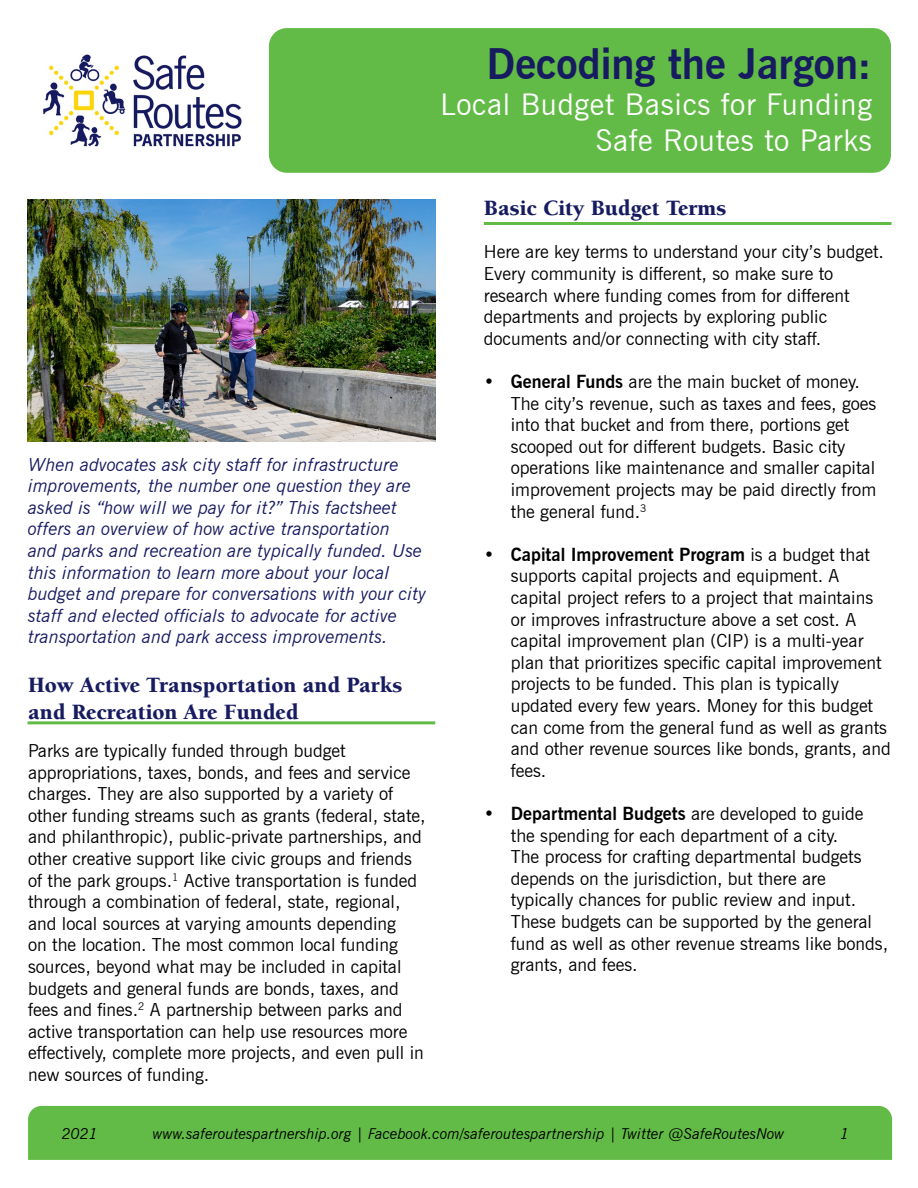
<style>
.page{position:relative;width:918px;height:1188px;background:#fff}
.page>*{position:absolute;margin:0;border:0;box-sizing:border-box;transform-origin:0 0}
.t1{font:700 42px "News Gothic BT";color:#171b60}
.t2{font:30px/36px "News Gothic BT";letter-spacing:.025em;color:#fff;text-align:right}
.t3{font:900 22.5px/27px "Berkeley Std";color:#171b60}
.t4{font:18px/21.6px "News Gothic BT";color:#000}
.t5{font:italic 18px/21.6px "News Gothic BT";color:#171b60}
.t6{font:italic 15px "News Gothic BT";color:#000}
.s1{font-weight:700}
</style>
<div class="page">
<div style="left:28px;top:1106px;width:864px;height:54px;background:#62bb46"></div>
<img style="left:43px;top:54px;width:199px;height:93px">
<div style="left:269px;top:28px;width:622px;height:145px;background:#62bb46;border-radius:18px"></div>
<img style="left:28px;top:199px;width:408px;height:243px">
<hr style="left:28px;top:721px;width:407px;height:3px;background:#62bb46">
<hr style="left:484px;top:222px;width:408px;height:3px;background:#62bb46">
<h1 class="t1" style="left:487px;top:39px;width:387px">Decoding the Jargon:</h1>
<h2 class="t2" style="left:440px;top:87px;width:433px">Local Budget Basics for Funding<br>Safe Routes to Parks</h2>
<p class="t5" style="left:28px;top:453px;width:400px">When advocates ask city staff for infrastructure improvements, the number one question they are asked is “how will we pay for it?” This factsheet offers an overview of how active transportation<br>and parks and recreation are typically funded. Use this information to learn more about your local budget and prepare for conversations with your city staff and elected officials to advocate for active transportation and park access improvements.</p>
<p class="t3" style="left:28px;top:672px;width:376px">How Active Transportation and Parks and Recreation Are Funded</p>
<p class="t4" style="left:28px;top:740px;width:399px">Parks are typically funded through budget appropriations, taxes, bonds, and fees and service charges. They are also supported by a variety of other funding streams such as grants (federal, state, and philanthropic), public-private partnerships, and other creative support like civic groups and friends of the park groups.<sup>1</sup> Active transportation is funded through a combination of federal, state, regional, and local sources at varying amounts depending<br>on the location. The most common local funding sources, beyond what may be included in capital budgets and general funds are bonds, taxes, and fees and fines.<sup>2</sup> A partnership between parks and active transportation can help use resources more effectively, complete more projects, and even pull in new sources of funding.</p>
<p class="t3" style="left:484px;top:195px;width:244px">Basic City Budget Terms</p>
<p class="t4" style="left:484px;top:241px;width:402px">Here are key terms to understand your city’s budget.<br>Every community is different, so make sure to research where funding comes from for different departments and projects by exploring public documents and/or connecting with city staff.</p>
<p class="t4" style="left:511px;top:371px;width:367px;text-indent:-27px"><span class="s1">• General Funds</span> are the main bucket of money.<br>The city’s revenue, such as taxes and fees, goes into that bucket and from there, portions get scooped out for different budgets. Basic city operations like maintenance and smaller capital improvement projects may be paid directly from the general fund.<sup>3</sup></p>
<p class="t4" style="left:511px;top:543px;width:381px;text-indent:-27px"><span class="s1">• Capital Improvement Program</span> is a budget that supports capital projects and equipment. A capital project refers to a project that maintains or improves infrastructure above a set cost. A capital improvement plan (CIP) is a multi-year plan that prioritizes specific capital improvement projects to be funded. This plan is typically updated every few years. Money for this budget can come from the general fund as well as grants and other revenue sources like bonds, grants, and fees.</p>
<p class="t4" style="left:511px;top:803px;width:379px;text-indent:-27px"><span class="s1">• Departmental Budgets</span> are developed to guide the spending for each department of a city.<br>The process for crafting departmental budgets depends on the jurisdiction, but there are typically chances for public review and input.<br>These budgets can be supported by the general fund as well as other revenue streams like bonds, grants, and fees.</p>
<p class="t6" style="left:62px;top:1125px;width:38px">2021</p>
<p class="t6" style="left:153px;top:1124px;width:633px">www.saferoutespartnership.org | Facebook.com/saferoutespartnership | Twitter @SafeRoutesNow</p>
<p class="t6" style="left:840px;top:1124px;width:11px">1</p>
</div>
